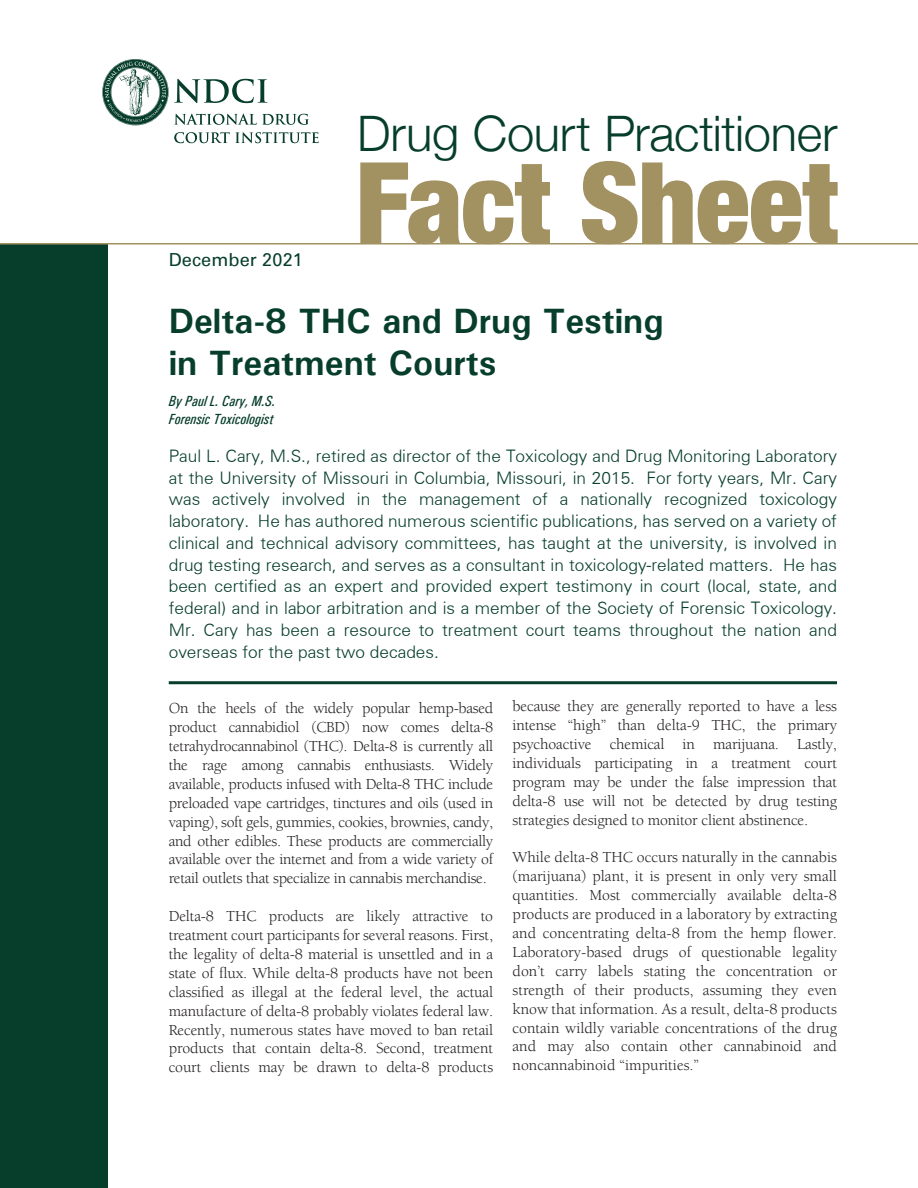
<style>
.page{position:relative;width:918px;height:1188px;background:#fff}
.page>*{position:absolute;margin:0;border:0;box-sizing:border-box;transform-origin:0 0}
.t1{font:900 condensed 112.8px "Helvetica Neue";letter-spacing:-.01em;color:#a29161}
.t2{font:300 48.9px "Helvetica Neue";letter-spacing:-.005em;color:#073e2b}
.t3{font:700 35.25px/42.3px "Univers";color:#073e2b}
.t4{font:18px "Univers";letter-spacing:.01em;color:#073e2b}
.t5{font:300 17.25px/21.8px "Univers";color:#073e2b;text-align:justify}
.t6{font:15.75px/18.9px "Berkeley Std";letter-spacing:-.01em;color:#231f20;text-align:justify}
.t7{font:italic 14.7px/18px "Univers Condensed";color:#073e2b}
</style>
<div class="page">
<div style="left:0;top:243px;width:108px;height:945px;background:#073e2b"></div>
<hr style="left:0;top:243px;width:918px;height:1px;background:#a29161">
<hr style="left:169px;top:681px;width:668px;height:3px;background:#073e2b">
<svg style="left:174px;top:132px;width:145px;height:11px"></svg>
<svg style="left:102px;top:59px;width:207px;height:66px"></svg>
<p class="t4" style="left:169px;top:249px;width:136px">December 2021</p>
<h2 class="t2" style="left:357px;top:94px;width:482px">Drug Court Practitioner</h2>
<h1 class="t1" style="left:355px;top:110px;width:484px">Fact Sheet</h1>
<h3 class="t3" style="left:169px;top:299px;width:496px">Delta-8 THC and Drug Testing in Treatment Courts</h3>
<p class="t7" style="left:169px;top:392px;width:108px">By Paul L. Cary, M.S.<br>Forensic Toxicologist</p>
<p class="t5" style="left:169px;top:445px;width:670px">Paul L. Cary, M.S., retired as director of the Toxicology and Drug Monitoring Laboratory at the University of Missouri in Columbia, Missouri, in 2015. For forty years, Mr. Cary was actively involved in the management of a nationally recognized toxicology laboratory. He has authored numerous scientific publications, has served on a variety of clinical and technical advisory committees, has taught at the university, is involved in drug testing research, and serves as a consultant in toxicology-related matters. He has been certified as an expert and provided expert testimony in court (local, state, and federal) and in labor arbitration and is a member of the Society of Forensic Toxicology.<br>Mr. Cary has been a resource to treatment court teams throughout the nation and overseas for the past two decades.</p>
<p class="t6" style="left:169px;top:699px;width:326px">On the heels of the widely popular hemp-based product cannabidiol (CBD) now comes delta-8 tetrahydrocannabinol (THC). Delta-8 is currently all the rage among cannabis enthusiasts. Widely available, products infused with Delta-8 THC include preloaded vape cartridges, tinctures and oils (used in vaping), soft gels, gummies, cookies, brownies, candy, and other edibles. These products are commercially available over the internet and from a wide variety of retail outlets that specialize in cannabis merchandise.</p>
<p class="t6" style="left:169px;top:907px;width:326px">Delta-8 THC products are likely attractive to treatment court participants for several reasons. First, the legality of delta-8 material is unsettled and in a state of flux. While delta-8 products have not been classified as illegal at the federal level, the actual manufacture of delta-8 probably violates federal law.<br>Recently, numerous states have moved to ban retail products that contain delta-8. Second, treatment court clients may be drawn to delta-8 products</p>
<p class="t6" style="left:513px;top:697px;width:326px">because they are generally reported to have a less intense “high” than delta-9 THC, the primary psychoactive chemical in marijuana. Lastly, individuals participating in a treatment court program may be under the false impression that delta-8 use will not be detected by drug testing strategies designed to monitor client abstinence.</p>
<p class="t6" style="left:513px;top:848px;width:326px">While delta-8 THC occurs naturally in the cannabis (marijuana) plant, it is present in only very small quantities. Most commercially available delta-8 products are produced in a laboratory by extracting and concentrating delta-8 from the hemp flower.<br>Laboratory-based drugs of questionable legality don’t carry labels stating the concentration or strength of their products, assuming they even know that information. As a result, delta-8 products contain wildly variable concentrations of the drug and may also contain other cannabinoid and noncannabinoid “impurities.”</p>
</div>
